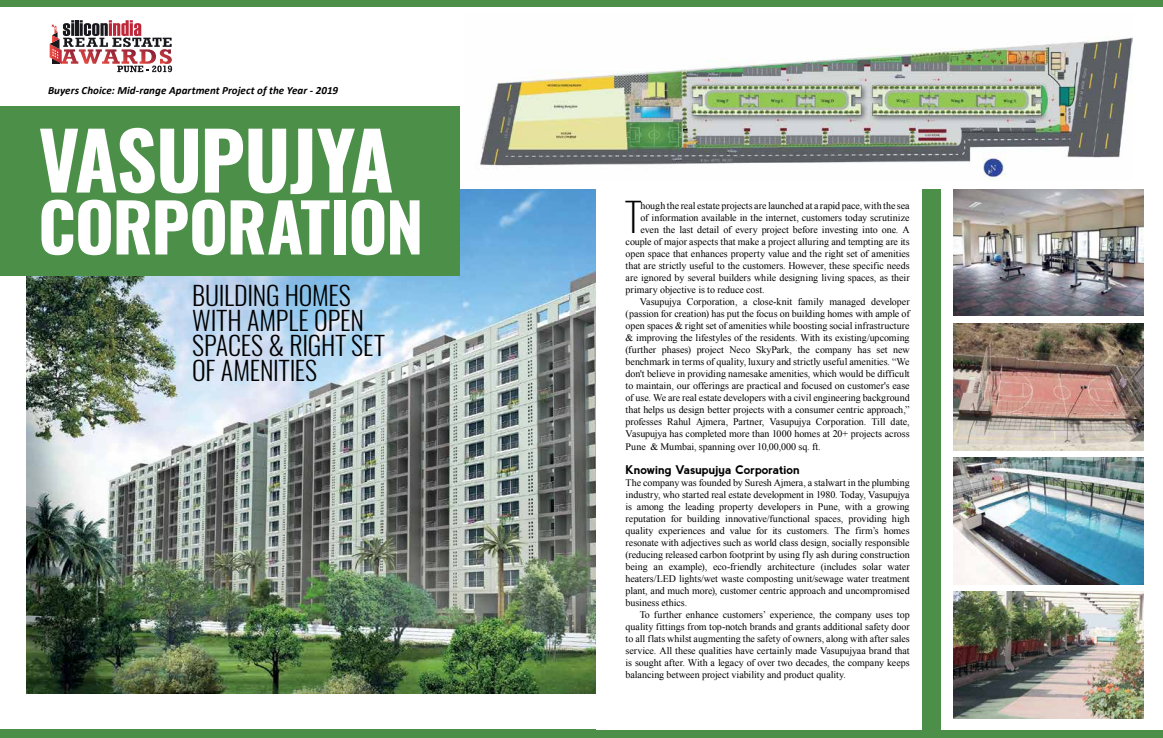
<style>
.page{position:relative;width:1163px;height:738px;background:#fff}
.page>*{position:absolute;margin:0;border:0;box-sizing:border-box;transform-origin:0 0}
.t1{font:700 78.8px "Oswald";letter-spacing:-.015em;color:#fff}
.t2{font:700 66.8px "Oswald";letter-spacing:-.02em;color:#fff}
.t3{font:200 39.6px "Oswald";color:#000}
.t4{font:300 26px/25.2px "Oswald";letter-spacing:-.005em;color:#000}
.t5{font:700 12px "nevis";letter-spacing:-.01em;color:#000}
.t6{font:italic 700 11px "Calibri";letter-spacing:.005em;color:#000}
.t7{font:10px/12px "Times New Roman";letter-spacing:-.005em;color:#000;text-align:justify}
</style>
<div class="page">
<img style="left:26px;top:189px;width:569px;height:504px">
<img style="left:480px;top:71px;width:87px;height:95px">
<div style="left:0;top:106px;width:459px;height:169px;background:#4b8f48"></div>
<div style="left:0;top:729px;width:595px;height:8px;background:#4b8f48"></div>
<div style="left:0;top:0;width:595px;height:6px;background:#4b8f48"></div>
<svg style="left:50px;top:20px;width:122px;height:52px"></svg>
<img style="left:567px;top:36px;width:565px;height:144px">
<div style="left:922px;top:189px;width:18px;height:548px;background:#4b8f48"></div>
<img style="left:953px;top:189px;width:190px;height:126px">
<img style="left:953px;top:323px;width:190px;height:127px">
<img style="left:953px;top:457px;width:190px;height:127px">
<img style="left:953px;top:591px;width:190px;height:127px">
<div style="left:567px;top:729px;width:595px;height:8px;background:#4b8f48"></div>
<div style="left:567px;top:0;width:595px;height:7px;background:#4b8f48"></div>
<p class="t6" style="left:48px;top:83px;width:291px">Buyers Choice: Mid-range Apartment Project of the Year - 2019</p>
<h1 class="t1" style="left:38px;top:105px;width:357px">VASUPUJYA</h1>
<h2 class="t2" style="left:38px;top:181px;width:387px">CORPORATION</h2>
<h3 class="t4" style="left:192px;top:282px;width:194px">BUILDING HOMES<br>WITH AMPLE OPEN<br>SPACES &amp; RIGHT SET<br>OF AMENITIES</h3>
<h3 class="t3" style="left:625px;top:190px;width:17px">T</h3>
<p class="t7" style="left:640px;top:199px;width:270px">hough the real estate projects are launched at a rapid pace, with the sea</p>
<p class="t7" style="left:640px;top:211px;width:270px">of information available in the internet, customers today scrutinize</p>
<p class="t7" style="left:640px;top:223px;width:270px">even the last detail of every project before investing into one. A</p>
<p class="t7" style="left:625px;top:235px;width:285px">couple of major aspects that make a project alluring and tempting are its</p>
<p class="t7" style="left:625px;top:247px;width:285px">open space that enhances property value and the right set of amenities</p>
<p class="t7" style="left:625px;top:259px;width:285px">that are strictly useful to the customers. However, these specific needs</p>
<p class="t7" style="left:625px;top:271px;width:285px">are ignored by several builders while designing living spaces, as their</p>
<p class="t7" style="left:625px;top:283px;width:140px">primary objective is to reduce cost.</p>
<p class="t7" style="left:639px;top:295px;width:271px">Vasupujya Corporation, a close-knit family managed developer</p>
<p class="t7" style="left:625px;top:307px;width:285px">(passion for creation) has put the focus on building homes with ample of</p>
<p class="t7" style="left:625px;top:319px;width:285px">open spaces &amp; right set of amenities while boosting social infrastructure</p>
<p class="t7" style="left:625px;top:331px;width:285px">&amp; improving the lifestyles of the residents. With its existing/upcoming</p>
<p class="t7" style="left:625px;top:343px;width:285px">(further phases) project Neco SkyPark, the company has set new</p>
<p class="t7" style="left:625px;top:355px;width:285px">benchmark in terms of quality, luxury and strictly useful amenities. “We</p>
<p class="t7" style="left:625px;top:367px;width:285px">don't believe in providing namesake amenities, which would be difficult</p>
<p class="t7" style="left:625px;top:379px;width:285px">to maintain, our offerings are practical and focused on customer's ease</p>
<p class="t7" style="left:625px;top:391px;width:285px">of use. We are real estate developers with a civil engineering background</p>
<p class="t7" style="left:625px;top:403px;width:285px">that helps us design better projects with a consumer centric approach,”</p>
<p class="t7" style="left:625px;top:415px;width:285px">professes Rahul Ajmera, Partner, Vasupujya Corporation. Till date,</p>
<p class="t7" style="left:625px;top:427px;width:285px">Vasupujya has completed more than 1000 homes at 20+ projects across</p>
<p class="t7" style="left:625px;top:439px;width:197px">Pune &amp; Mumbai, spanning over 10,00,000 sq. ft.</p>
<p class="t5" style="left:625px;top:462px;width:176px">Knowing Vasupujya Corporation</p>
<p class="t7" style="left:625px;top:475px;width:285px">The company was founded by Suresh Ajmera, a stalwart in the plumbing industry, who started real estate development in 1980. Today, Vasupujya is among the leading property developers in Pune, with a growing reputation for building innovative/functional spaces, providing high quality experiences and value for its customers. The firm’s homes resonate with adjectives such as world class design, socially responsible (reducing released carbon footprint by using fly ash during construction being an example), eco-friendly architecture (includes solar water heaters/LED lights/wet waste composting unit/sewage water treatment plant, and much more), customer centric approach and uncompromised business ethics.</p>
<p class="t7" style="left:625px;top:607px;width:285px;text-indent:14px">To further enhance customers’ experience, the company uses top quality fittings from top-notch brands and grants additional safety door to all flats whilst augmenting the safety of owners, along with after sales service. All these qualities have certainly made Vasupujyaa brand that is sought after. With a legacy of over two decades, the company keeps balancing between project viability and product quality.</p>
</div>
